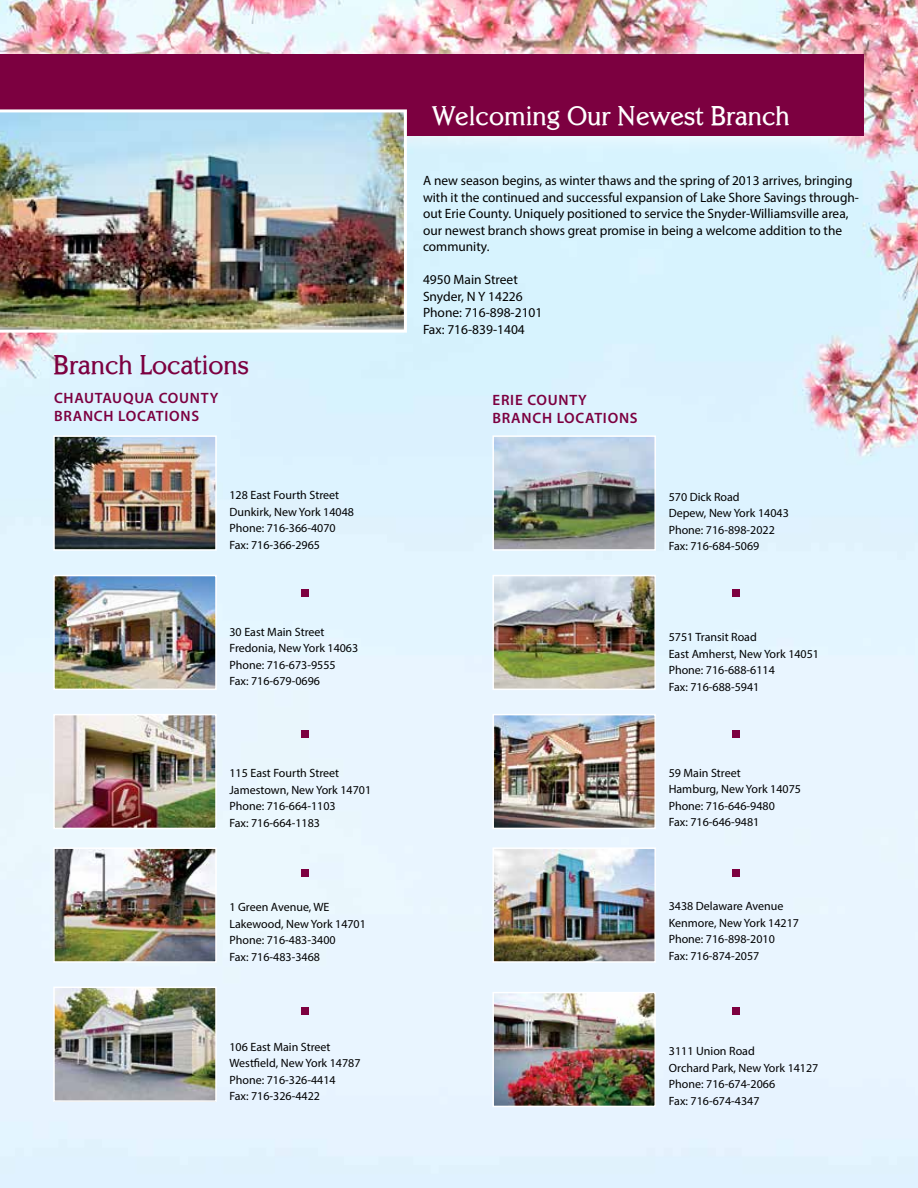
<style>
.page{position:relative;width:918px;height:1188px;background:#fff}
.page>*{position:absolute;margin:0;border:0;box-sizing:border-box;transform-origin:0 0}
.t1{font:700 27px "Centabel";color:#fff}
.t2{font:700 27px "Centabel";color:#7c0040}
.t3{font:600 15px/18px "Myriad Pro";letter-spacing:.05em;color:#7c0040}
.t4{font:13.5px/16.5px "Myriad Pro";color:#000}
.t5{font:12px/16.5px "Myriad Pro";color:#000}
</style>
<div class="page">
<img style="left:0;top:0;width:918px;height:1188px">
<img style="left:0;top:36px;width:882px;height:119px">
<div style="left:0;top:55px;width:863px;height:81px;background:#7c0040"></div>
<div style="left:732px;top:589px;width:8px;height:8px;background:#7c0040"></div>
<div style="left:732px;top:730px;width:8px;height:8px;background:#7c0040"></div>
<div style="left:732px;top:869px;width:8px;height:8px;background:#7c0040"></div>
<div style="left:732px;top:1007px;width:8px;height:8px;background:#7c0040"></div>
<img style="left:495px;top:438px;width:158px;height:110px">
<div style="left:492px;top:435px;width:164px;height:116px;border:2px solid #fff"></div>
<img style="left:495px;top:578px;width:158px;height:109px">
<div style="left:492px;top:575px;width:164px;height:115px;border:2px solid #fff"></div>
<img style="left:495px;top:717px;width:158px;height:109px">
<div style="left:492px;top:714px;width:164px;height:115px;border:2px solid #fff"></div>
<img style="left:495px;top:850px;width:158px;height:110px">
<div style="left:492px;top:847px;width:164px;height:116px;border:2px solid #fff"></div>
<img style="left:495px;top:995px;width:158px;height:109px">
<div style="left:492px;top:992px;width:164px;height:115px;border:2px solid #fff"></div>
<div style="left:301px;top:589px;width:8px;height:8px;background:#7c0040"></div>
<div style="left:301px;top:730px;width:8px;height:8px;background:#7c0040"></div>
<div style="left:301px;top:869px;width:8px;height:8px;background:#7c0040"></div>
<div style="left:301px;top:1007px;width:8px;height:8px;background:#7c0040"></div>
<img style="left:56px;top:438px;width:158px;height:110px">
<div style="left:53px;top:435px;width:164px;height:116px;border:2px solid #fff"></div>
<img style="left:56px;top:578px;width:158px;height:109px">
<div style="left:53px;top:575px;width:164px;height:115px;border:2px solid #fff"></div>
<img style="left:56px;top:717px;width:158px;height:109px">
<div style="left:53px;top:714px;width:164px;height:115px;border:2px solid #fff"></div>
<img style="left:56px;top:850px;width:158px;height:110px">
<div style="left:53px;top:847px;width:164px;height:116px;border:2px solid #fff"></div>
<img style="left:56px;top:990px;width:158px;height:109px">
<div style="left:53px;top:987px;width:164px;height:115px;border:2px solid #fff"></div>
<img style="left:0;top:109px;width:407px;height:224px">
<h1 class="t2" style="left:53px;top:349px;width:197px">Branch Locations</h1>
<p class="t3" style="left:54px;top:389px;width:166px">CHAUTAUQUA COUNTY<br>BRANCH LOCATIONS</p>
<p class="t5" style="left:230px;top:487px;width:126px">128 East Fourth Street<br>Dunkirk, New York 14048<br>Phone: 716-366-4070<br>Fax: 716-366-2965</p>
<p class="t5" style="left:230px;top:623px;width:130px">30 East Main Street<br>Fredonia, New York 14063<br>Phone: 716-673-9555<br>Fax: 716-679-0696</p>
<p class="t5" style="left:230px;top:765px;width:143px">115 East Fourth Street<br>Jamestown, New York 14701<br>Phone: 716-664-1103<br>Fax: 716-664-1183</p>
<p class="t5" style="left:230px;top:899px;width:138px">1 Green Avenue, WE<br>Lakewood, New York 14701<br>Phone: 716-483-3400<br>Fax: 716-483-3468</p>
<p class="t5" style="left:230px;top:1039px;width:133px">106 East Main Street<br>Westfield, New York 14787<br>Phone: 716-326-4414<br>Fax: 716-326-4422</p>
<h1 class="t1" style="left:432px;top:100px;width:359px">Welcoming Our Newest Branch</h1>
<p class="t4" style="left:423px;top:172px;width:437px">A new season begins, as winter thaws and the spring of 2013 arrives, bringing with it the continued and successful expansion of Lake Shore Savings through&shy;out Erie County. Uniquely positioned to service the Snyder-Williamsville area, our newest branch shows great promise in being a welcome addition to the community.</p>
<p class="t4" style="left:423px;top:271px;width:121px">4950 Main Street<br>Snyder, N Y 14226<br>Phone: 716-898-2101<br>Fax: 716-839-1404</p>
<p class="t3" style="left:493px;top:390px;width:147px">ERIE COUNTY<br>BRANCH LOCATIONS</p>
<p class="t5" style="left:669px;top:488px;width:122px">570 Dick Road<br>Depew, New York 14043<br>Phone: 716-898-2022<br>Fax: 716-684-5069</p>
<p class="t5" style="left:669px;top:629px;width:152px">5751 Transit Road<br>East Amherst, New York 14051<br>Phone: 716-688-6114<br>Fax: 716-688-5941</p>
<p class="t5" style="left:669px;top:764px;width:134px">59 Main Street<br>Hamburg, New York 14075<br>Phone: 716-646-9480<br>Fax: 716-646-9481</p>
<p class="t5" style="left:669px;top:898px;width:132px">3438 Delaware Avenue<br>Kenmore, New York 14217<br>Phone: 716-898-2010<br>Fax: 716-874-2057</p>
<p class="t5" style="left:669px;top:1043px;width:151px">3111 Union Road<br>Orchard Park, New York 14127<br>Phone: 716-674-2066<br>Fax: 716-674-4347</p>
</div>
